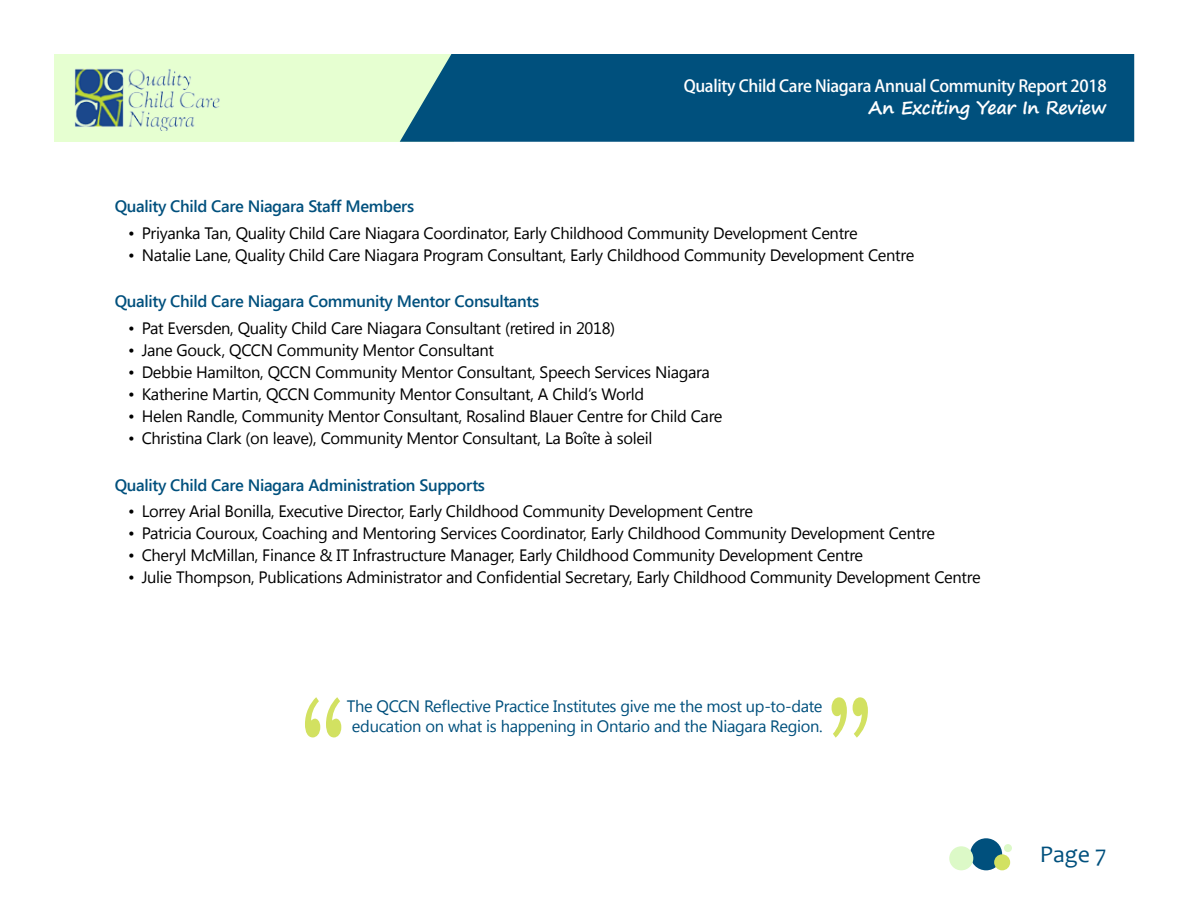
<style>
.page{position:relative;width:1188px;height:918px;background:#fff}
.page>*{position:absolute;margin:0;border:0;box-sizing:border-box;transform-origin:0 0}
.t1{font:191.85px "Koz Min Pro";color:#d2e161;scale:.8 1}
.t2{font:24px "Candara";color:#00507d}
.t3{font:700 18px "Segoe Print";letter-spacing:-.02em;color:#fff}
.t4{font:16.5px "Segoe UI";letter-spacing:-.02em;color:#000}
.t5{font:600 16.5px "Segoe UI";letter-spacing:-.02em;color:#00507d}
.t6{font:16.5px/19.8px "Segoe UI";letter-spacing:-.02em;color:#00507d;text-align:center}
.t7{font:500 16.5px "Koz Go Pro";letter-spacing:-.02em;color:#fff}
</style>
<div class="page">
<div style="left:54px;top:54px;width:400px;height:88px;background:#e6ffd1"></div>
<div style="left:400px;top:54px;width:734px;height:88px;background:#00507d"></div>
<img style="left:74px;top:68px;width:146px;height:62px">
<div style="left:970px;top:838px;width:32px;height:32px;background:#00507d;border-radius:50%"></div>
<div style="left:949px;top:846px;width:24px;height:24px;background:#dcf9c7;border-radius:50%"></div>
<div style="left:994px;top:854px;width:16px;height:16px;background:#d2e161;border-radius:50%"></div>
<div style="left:1004px;top:844px;width:8px;height:8px;background:#dcf9c7;border-radius:50%"></div>
<p class="t7" style="left:684px;top:75px;width:424px">Quality Child Care Niagara Annual Community Report 2018</p>
<p class="t3" style="left:869px;top:91px;width:240px">An Exciting Year In Review</p>
<p class="t5" style="left:115px;top:195px;width:301px">Quality Child Care Niagara Staff Members</p>
<p class="t4" style="left:128px;top:221px;width:731px">• Priyanka Tan, Quality Child Care Niagara Coordinator, Early Childhood Community Development Centre</p>
<p class="t4" style="left:128px;top:243px;width:788px">• Natalie Lane, Quality Child Care Niagara Program Consultant, Early Childhood Community Development Centre</p>
<p class="t5" style="left:115px;top:290px;width:426px">Quality Child Care Niagara Community Mentor Consultants</p>
<p class="t4" style="left:128px;top:317px;width:489px">• Pat Eversden, Quality Child Care Niagara Consultant (retired in 2018)</p>
<p class="t4" style="left:128px;top:339px;width:367px">• Jane Gouck, QCCN Community Mentor Consultant</p>
<p class="t4" style="left:128px;top:361px;width:583px">• Debbie Hamilton, QCCN Community Mentor Consultant, Speech Services Niagara</p>
<p class="t4" style="left:128px;top:382px;width:517px">• Katherine Martin, QCCN Community Mentor Consultant, A Child’s World</p>
<p class="t4" style="left:128px;top:404px;width:596px">• Helen Randle, Community Mentor Consultant, Rosalind Blauer Centre for Child Care</p>
<p class="t4" style="left:128px;top:426px;width:526px">• Christina Clark (on leave), Community Mentor Consultant, La Boîte à soleil</p>
<p class="t5" style="left:115px;top:473px;width:372px">Quality Child Care Niagara Administration Supports</p>
<p class="t4" style="left:128px;top:500px;width:626px">• Lorrey Arial Bonilla, Executive Director, Early Childhood Community Development Centre</p>
<p class="t4" style="left:128px;top:522px;width:808px">• Patricia Couroux, Coaching and Mentoring Services Coordinator, Early Childhood Community Development Centre</p>
<p class="t4" style="left:128px;top:544px;width:737px">• Cheryl McMillan, Finance &amp; IT Infrastructure Manager, Early Childhood Community Development Centre</p>
<p class="t4" style="left:128px;top:566px;width:854px">• Julie Thompson, Publications Administrator and Confidential Secretary, Early Childhood Community Development Centre</p>
<h1 class="t1" style="left:296px;top:636px;width:69px">“</h1>
<h1 class="t1" style="left:823px;top:636px;width:69px">”</h1>
<p class="t6" style="left:347px;top:696px;width:477px">The QCCN Reflective Practice Institutes give me the most up-to-date education on what is happening in Ontario and the Niagara Region.</p>
<h2 class="t2" style="left:1040px;top:839px;width:68px">Page 7</h2>
</div>
